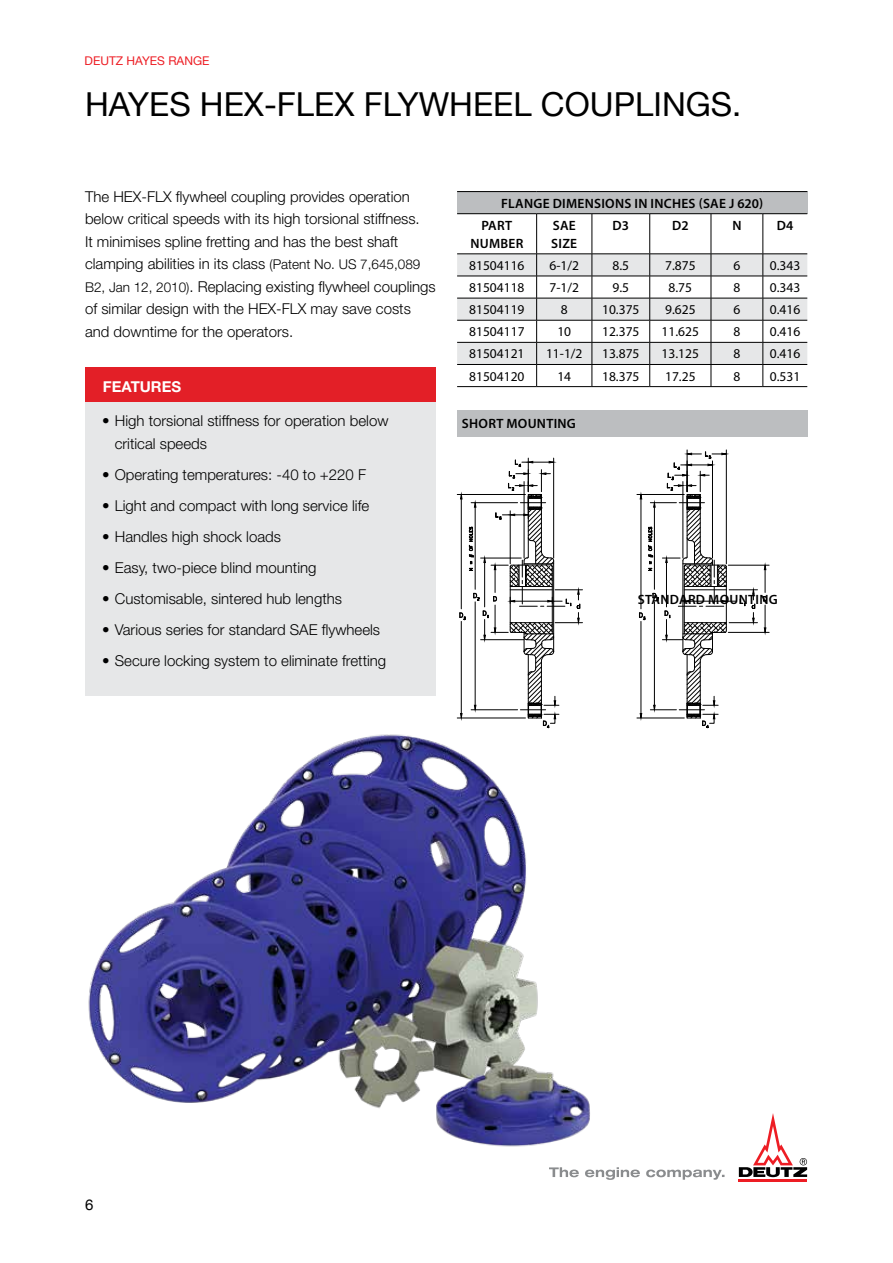
<style>
.page{position:relative;width:893px;height:1263px;background:#fff}
.page>*{position:absolute;margin:0;border:0;box-sizing:border-box;transform-origin:0 0}
.t1{font:33px "Helvetica Neue";color:#000}
.t2{font:300 15px/22.5px "Helvetica Neue";color:#000}
.t3{font:700 15px "Helvetica Neue";color:#fff}
.t4{font:15px "Helvetica Neue";color:#000}
.t5{font:13.5px "Myriad Pro";color:#000}
.t6{font:600 13.5px/22.2px "Myriad Pro";letter-spacing:.02em;color:#000}
.t7{font:12px "Helvetica Neue";color:#ed1d24}
.s1{font-size:13.5px}
</style>
<div class="page">
<svg style="left:549px;top:1167px;width:175px;height:13px"></svg>
<hr style="left:739px;top:1179px;width:68px;height:2px;background:#ed1d24">
<svg style="left:739px;top:1113px;width:68px;height:64px"></svg>
<div style="left:85px;top:368px;width:351px;height:327px;background:#e6e7e8"></div>
<img style="left:85px;top:695px;width:505px;height:452px">
<hr style="left:637px;top:494px;width:47px;height:1px;background:#000">
<hr style="left:637px;top:718px;width:47px;height:1px;background:#000">
<hr style="left:687px;top:450px;width:1px;height:42px;background:#000">
<hr style="left:726px;top:450px;width:1px;height:114px;background:#000">
<hr style="left:728px;top:565px;width:41px;height:1px;background:#000">
<hr style="left:728px;top:632px;width:41px;height:1px;background:#000">
<svg style="left:763px;top:564px;width:4px;height:69px"></svg>
<svg style="left:639px;top:451px;width:118px;height:277px"></svg>
<hr style="left:457px;top:494px;width:68px;height:1px;background:#000">
<hr style="left:457px;top:718px;width:68px;height:1px;background:#000">
<hr style="left:528px;top:458px;width:1px;height:34px;background:#000">
<hr style="left:553px;top:458px;width:1px;height:100px;background:#000">
<svg style="left:459px;top:460px;width:123px;height:268px"></svg>
<div style="left:457px;top:192px;width:350px;height:22px;background:#bcbec0"></div>
<hr style="left:536px;top:214px;width:1px;height:40px;background:#000">
<hr style="left:592px;top:214px;width:1px;height:40px;background:#000">
<hr style="left:649px;top:214px;width:1px;height:40px;background:#000">
<hr style="left:711px;top:214px;width:1px;height:40px;background:#000">
<hr style="left:763px;top:214px;width:1px;height:40px;background:#000">
<svg style="left:457px;top:254px;width:350px;height:132px"></svg>
<hr style="left:457px;top:386px;width:80px;height:1px;background:#000">
<hr style="left:537px;top:386px;width:55px;height:1px;background:#000">
<hr style="left:592px;top:386px;width:58px;height:1px;background:#000">
<hr style="left:650px;top:386px;width:61px;height:1px;background:#000">
<hr style="left:711px;top:386px;width:52px;height:1px;background:#000">
<hr style="left:763px;top:386px;width:44px;height:1px;background:#000">
<hr style="left:457px;top:191px;width:80px;height:1px;background:#000">
<hr style="left:537px;top:191px;width:55px;height:1px;background:#000">
<hr style="left:592px;top:191px;width:58px;height:1px;background:#000">
<hr style="left:650px;top:191px;width:61px;height:1px;background:#000">
<hr style="left:711px;top:191px;width:52px;height:1px;background:#000">
<hr style="left:763px;top:191px;width:44px;height:1px;background:#000">
<hr style="left:457px;top:213px;width:80px;height:1px;background:#000">
<hr style="left:537px;top:213px;width:55px;height:1px;background:#000">
<hr style="left:592px;top:213px;width:58px;height:1px;background:#000">
<hr style="left:650px;top:213px;width:61px;height:1px;background:#000">
<hr style="left:711px;top:213px;width:52px;height:1px;background:#000">
<hr style="left:763px;top:213px;width:44px;height:1px;background:#000">
<div style="left:85px;top:368px;width:351px;height:34px;background:#e31f27"></div>
<div style="left:457px;top:410px;width:351px;height:27px;background:#bcbec0"></div>
<p class="t7" style="left:85px;top:52px;width:126px">DEUTZ HAYES RANGE</p>
<h1 class="t1" style="left:85px;top:81px;width:658px">HAYES HEX-FLEX FLYWHEEL COUPLINGS.</h1>
<p class="t2" style="left:85px;top:185px;width:352px">The HEX-FLX flywheel coupling provides operation below critical speeds with its high torsional stiffness.<br>It minimises spline fretting and has the best shaft clamping abilities in its class <span class="s1">(Patent No. US 7,645,089<br>B2, Jan 12, 2010)</span>. Replacing existing flywheel couplings of similar design with the HEX-FLX may save costs and downtime for the operators.</p>
<p class="t3" style="left:103px;top:377px;width:80px">FEATURES</p>
<p class="t2" style="left:115px;top:410px;width:275px;text-indent:-13px">• High torsional stiffness for operation below critical speeds</p>
<p class="t2" style="left:102px;top:463px;width:266px">• Operating temperatures: -40 to +220 F</p>
<p class="t2" style="left:102px;top:494px;width:269px">• Light and compact with long service life</p>
<p class="t2" style="left:102px;top:525px;width:180px">• Handles high shock loads</p>
<p class="t2" style="left:102px;top:556px;width:216px">• Easy, two-piece blind mounting</p>
<p class="t2" style="left:102px;top:587px;width:241px">• Customisable, sintered hub lengths</p>
<p class="t2" style="left:102px;top:618px;width:280px">• Various series for standard SAE flywheels</p>
<p class="t2" style="left:102px;top:649px;width:286px">• Secure locking system to eliminate fretting</p>
<p class="t6" style="left:481px;top:192px;width:283px;text-indent:20px">FLANGE DIMENSIONS IN INCHES (SAE J 620)<br>PART</p>
<p class="t6" style="left:470px;top:232px;width:55px">NUMBER</p>
<p class="t6" style="left:551px;top:216px;width:27px;line-height:18px">SAE<br>SIZE</p>
<p class="t6" style="left:613px;top:214px;width:18px">D3</p>
<p class="t6" style="left:672px;top:214px;width:18px">D2</p>
<p class="t6" style="left:732px;top:214px;width:11px">N</p>
<p class="t6" style="left:777px;top:214px;width:18px">D4</p>
<p class="t5" style="left:469px;top:257px;width:57px">81504116</p>
<p class="t5" style="left:549px;top:257px;width:31px">6-1/2</p>
<p class="t5" style="left:612px;top:257px;width:18px">8.5</p>
<p class="t5" style="left:665px;top:257px;width:32px">7.875</p>
<p class="t5" style="left:733px;top:257px;width:8px">6</p>
<p class="t5" style="left:770px;top:257px;width:32px">0.343</p>
<p class="t5" style="left:469px;top:279px;width:57px">81504118</p>
<p class="t5" style="left:549px;top:279px;width:31px">7-1/2</p>
<p class="t5" style="left:612px;top:279px;width:18px">9.5</p>
<p class="t5" style="left:669px;top:279px;width:25px">8.75</p>
<p class="t5" style="left:733px;top:279px;width:8px">8</p>
<p class="t5" style="left:770px;top:279px;width:32px">0.343</p>
<p class="t5" style="left:469px;top:301px;width:57px">81504119</p>
<p class="t5" style="left:561px;top:301px;width:8px">8</p>
<p class="t5" style="left:602px;top:301px;width:39px">10.375</p>
<p class="t5" style="left:665px;top:301px;width:32px">9.625</p>
<p class="t5" style="left:733px;top:301px;width:8px">6</p>
<p class="t5" style="left:770px;top:301px;width:32px">0.416</p>
<p class="t5" style="left:469px;top:323px;width:57px">81504117</p>
<p class="t5" style="left:557px;top:323px;width:15px">10</p>
<p class="t5" style="left:602px;top:323px;width:39px">12.375</p>
<p class="t5" style="left:662px;top:323px;width:39px">11.625</p>
<p class="t5" style="left:733px;top:323px;width:8px">8</p>
<p class="t5" style="left:770px;top:323px;width:32px">0.416</p>
<p class="t5" style="left:469px;top:346px;width:57px">81504121</p>
<p class="t5" style="left:546px;top:346px;width:38px">11-1/2</p>
<p class="t5" style="left:602px;top:346px;width:39px">13.875</p>
<p class="t5" style="left:662px;top:346px;width:39px">13.125</p>
<p class="t5" style="left:733px;top:346px;width:8px">8</p>
<p class="t5" style="left:770px;top:346px;width:32px">0.416</p>
<p class="t5" style="left:469px;top:368px;width:57px">81504120</p>
<p class="t5" style="left:557px;top:368px;width:15px">14</p>
<p class="t5" style="left:602px;top:368px;width:39px">18.375</p>
<p class="t5" style="left:665px;top:368px;width:32px">17.25</p>
<p class="t5" style="left:733px;top:368px;width:8px">8</p>
<p class="t5" style="left:770px;top:368px;width:32px">0.531</p>
<p class="t6" style="left:462px;top:412px;width:116px">SHORT MOUNTING</p>
<p class="t6" style="left:638px;top:588px;width:141px">STANDARD MOUNTING</p>
<p class="t4" style="left:85px;top:1193px;width:10px">6</p>
</div>
